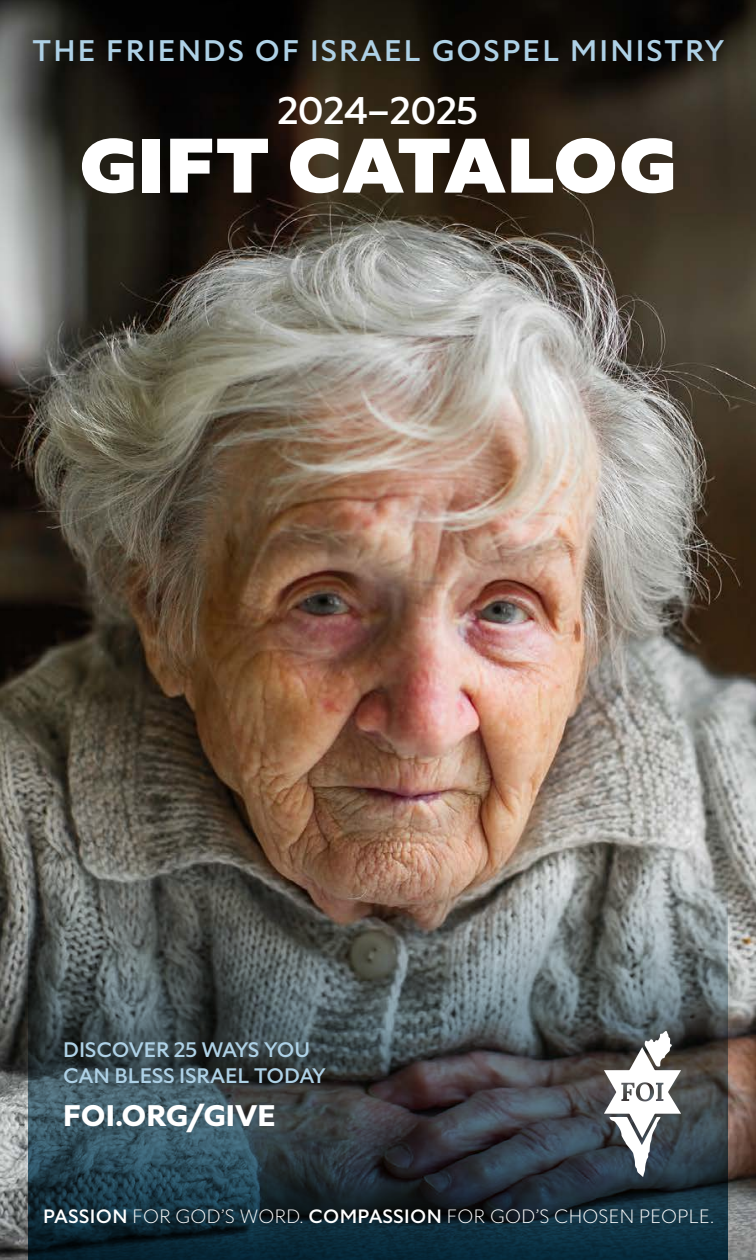
<style>
.page{position:relative;width:756px;height:1260px;background:#fff}
.page>*{position:absolute;margin:0;border:0;box-sizing:border-box;transform-origin:0 0}
.t1{font:900 77px "Specter";letter-spacing:.02em;color:#fff}
.t2{font:500 38.5px "Specter";color:#fff}
.t3{font:500 29.75px "Specter";letter-spacing:.075em;color:#aed1e6}
.t4{font:700 29.75px "Specter";color:#fff}
.t5{font:500 21px/25.2px "Specter";color:#aed1e6}
.t6{font:300 19.25px "Specter";letter-spacing:.02em;color:#fff}
.s1{font-weight:500}
</style>
<div class="page">
<img style="left:0;top:0;width:756px;height:1260px">
<img style="left:28px;top:857px;width:700px;height:403px">
<img style="left:604px;top:1031px;width:77px;height:146px">
<p class="t3" style="left:33px;top:31px;width:693px">THE FRIENDS OF ISRAEL GOSPEL MINISTRY</p>
<p class="t2" style="left:278px;top:85px;width:202px">2024–2025</p>
<p class="t1" style="left:79px;top:114px;width:599px">GIFT CATALOG</p>
<p class="t5" style="left:63px;top:1037px;width:265px">DISCOVER 25 WAYS YOU<br>CAN BLESS ISRAEL TODAY</p>
<p class="t4" style="left:63px;top:1095px;width:214px">FOI.ORG/GIVE</p>
<p class="t6" style="left:43px;top:1204px;width:673px"><span class="s1">PASSION</span> FOR GOD’S WORD. <span class="s1">COMPASSION</span> FOR GOD’S CHOSEN PEOPLE.</p>
</div>
